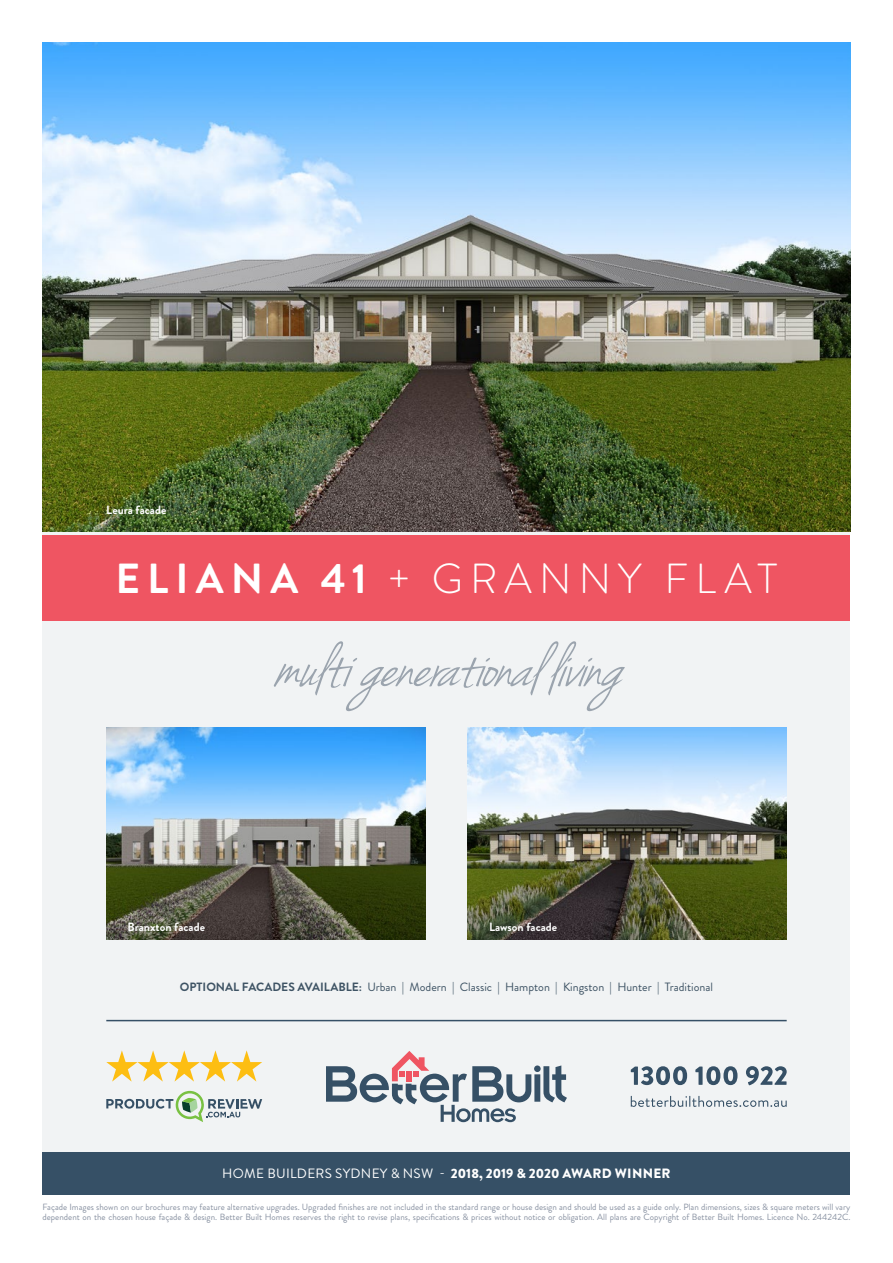
<style>
.page{position:relative;width:893px;height:1263px;background:#fff}
.page>*{position:absolute;margin:0;border:0;box-sizing:border-box;transform-origin:0 0}
.t1{font:italic 64.5px "Jenna Sue";color:#9ba4ae}
.t2{font:300 42px "Brandon Grotesque";letter-spacing:.17em;color:#fff}
.t3{font:900 13.5px "Brandon Grotesque";color:#fff}
.t4{font:12px "Brandon Grotesque";color:#3e5364}
.t5{font:700 12px "Brandon Grotesque";color:#fff}
.t6{font:9px/10.8px "Brandon Grotesque";color:#8992a2}
.s1{font-weight:700}
.s2{font-weight:400}
</style>
<div class="page">
<div style="left:43px;top:43px;width:807px;height:1152px;background:#f1f3f4"></div>
<img style="left:43px;top:43px;width:807px;height:488px">
<svg style="left:326px;top:1051px;width:241px;height:71px"></svg>
<svg style="left:106px;top:1050px;width:156px;height:31px"></svg>
<svg style="left:106px;top:1091px;width:156px;height:31px"></svg>
<svg style="left:631px;top:1066px;width:156px;height:19px"></svg>
<svg style="left:631px;top:1096px;width:156px;height:11px"></svg>
<hr style="left:106px;top:1020px;width:681px;height:1px;background:#365066">
<div style="left:43px;top:1152px;width:807px;height:43px;background:#365066"></div>
<div style="left:43px;top:536px;width:807px;height:85px;background:#ef5562"></div>
<img style="left:106px;top:727px;width:319px;height:213px">
<img style="left:468px;top:727px;width:319px;height:213px">
<h3 class="t5" style="left:106px;top:502px;width:62px">Leura facade</h3>
<h2 class="t2" style="left:115px;top:550px;width:663px"><span class="s1">ELIANA 41</span> + GRANNY FLAT</h2>
<h1 class="t1" style="left:273px;top:630px;width:388px">multigenerationalliving</h1>
<h3 class="t5" style="left:128px;top:919px;width:79px">Branxton facade</h3>
<h3 class="t5" style="left:489px;top:919px;width:70px">Lawson facade</h3>
<h3 class="t4" style="left:180px;top:978px;width:535px"><span class="s1">OPTIONAL FACADES AVAILABLE:</span> Urban | Modern | Classic | Hampton | Kingston | Hunter | Traditional</h3>
<h3 class="t3" style="left:222px;top:1164px;width:450px"><span class="s2">HOME BUILDERS SYDNEY &amp; NSW -</span> 2018, 2019 &amp; 2020 AWARD WINNER</h3>
<p class="t6" style="left:43px;top:1201px;width:809px">Façade Images shown on our brochures may feature alternative upgrades. Upgraded finishes are not included in the standard range or house design and should be used as a guide only. Plan dimensions, sizes &amp; square meters will vary dependent on the chosen house façade &amp; design. Better Built Homes reserves the right to revise plans, specifications &amp; prices without notice or obligation. All plans are Copyright of Better Built Homes. Licence No. 244242C.</p>
</div>
